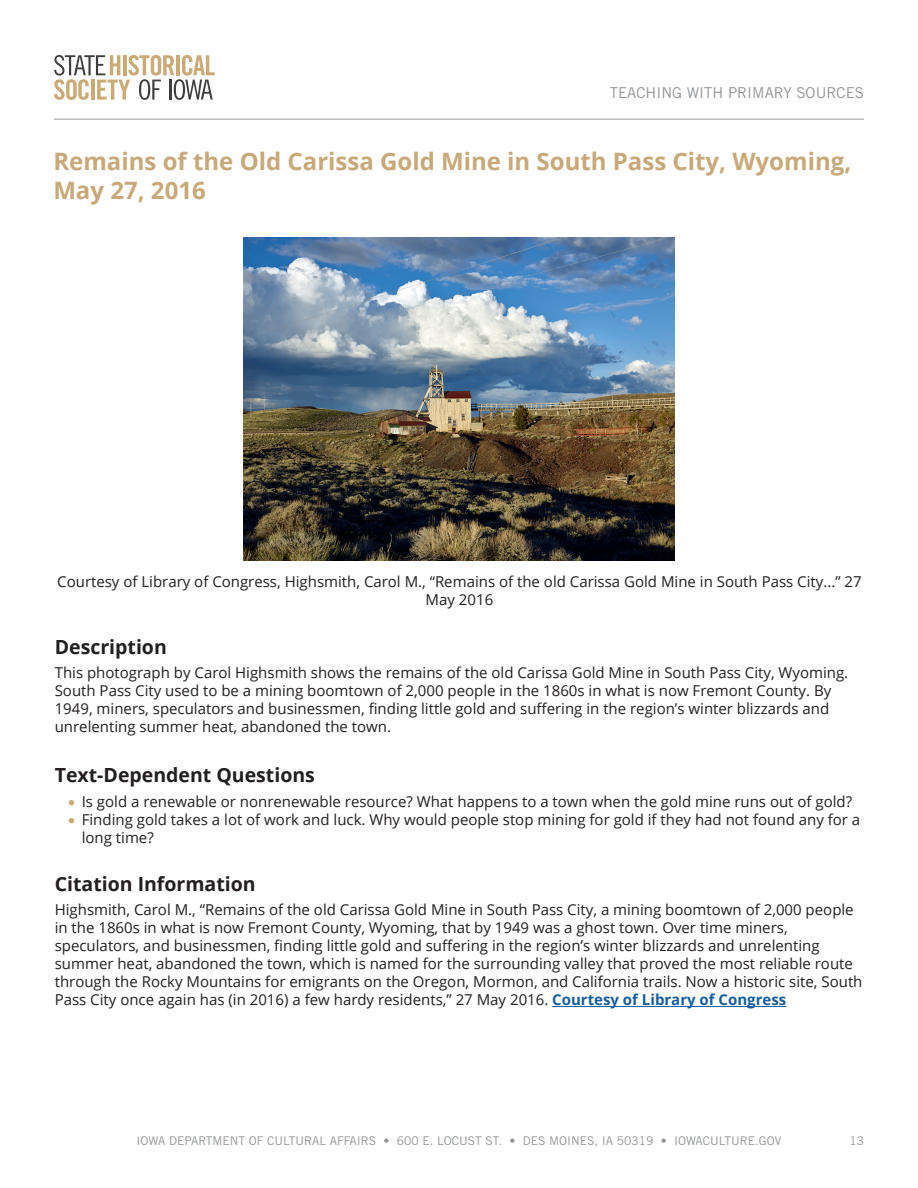
<style>
.page{position:relative;width:918px;height:1188px;background:#fff}
.page>*{position:absolute;margin:0;border:0;box-sizing:border-box;transform-origin:0 0}
.Header_3{font:700 24px/28.8px "Open Sans";color:#c8a979}
.Header_3-2{font:700 19.5px "Open Sans";color:#231f20}
.Header_3-3{font:15px/18px "Open Sans";color:#231f20}
.t1{font:15px "Trade Gothic LT Std";color:#939598}
.t2{font:12px "Trade Gothic LT Std";color:#939598}
.s1{color:#caab78}
.s2{font-weight:700;color:#175d9e}
</style>
<div class="page">
<hr style="left:54px;top:119px;width:810px;height:1px;background:#939598">
<svg style="left:54px;top:55px;width:161px;height:45px"></svg>
<hr style="left:552px;top:1006px;width:234px;height:1px;background:#175d9e">
<img style="left:244px;top:237px;width:430px;height:323px">
<p class="t1" style="left:610px;top:83px;width:256px">TEACHING WITH PRIMARY SOURCES</p>
<p class="Header_3" style="left:53px;top:146px;width:799px">Remains of the Old Carissa Gold Mine in South Pass City, Wyoming,<br>May 27, 2016</p>
<p class="Header_3-3" style="left:57px;top:572px;width:806px;text-align:center">Courtesy of Library of Congress, Highsmith, Carol M., “Remains of the old Carissa Gold Mine in South Pass City...” 27<br>May 2016</p>
<p class="Header_3-2" style="left:55px;top:633px;width:114px">Description</p>
<p class="Header_3-3" style="left:55px;top:663px;width:795px">This photograph by Carol Highsmith shows the remains of the old Carissa Gold Mine in South Pass City, Wyoming.<br>South Pass City used to be a mining boomtown of 2,000 people in the 1860s in what is now Fremont County. By 1949, miners, speculators and businessmen, finding little gold and suffering in the region’s winter blizzards and unrelenting summer heat, abandoned the town.</p>
<p class="Header_3-2" style="left:55px;top:761px;width:262px">Text-Dependent Questions</p>
<p class="Header_3-3" style="left:68px;top:792px;width:785px"><span class="s1">•</span> Is gold a renewable or nonrenewable resource? What happens to a town when the gold mine runs out of gold?</p>
<p class="Header_3-3" style="left:82px;top:810px;width:780px;text-indent:-14px"><span class="s1">•</span> Finding gold takes a lot of work and luck. Why would people stop mining for gold if they had not found any for a long time?</p>
<p class="Header_3-2" style="left:55px;top:870px;width:202px">Citation Information</p>
<p class="Header_3-3" style="left:55px;top:901px;width:809px">Highsmith, Carol M., “Remains of the old Carissa Gold Mine in South Pass City, a mining boomtown of 2,000 people in the 1860s in what is now Fremont County, Wyoming, that by 1949 was a ghost town. Over time miners, speculators, and businessmen, finding little gold and suffering in the region’s winter blizzards and unrelenting summer heat, abandoned the town, which is named for the surrounding valley that proved the most reliable route through the Rocky Mountains for emigrants on the Oregon, Mormon, and California trails. Now a historic site, South Pass City once again has (in 2016) a few hardy residents,” 27 May 2016. <span class="s2">Courtesy of Library of Congress</span></p>
<p class="t2" style="left:137px;top:1133px;width:646px">IOWA DEPARTMENT OF CULTURAL AFFAIRS • 600 E. LOCUST ST. • DES MOINES, IA 50319 • IOWACULTURE.GOV</p>
<p class="t2" style="left:849px;top:1133px;width:16px">13</p>
</div>
